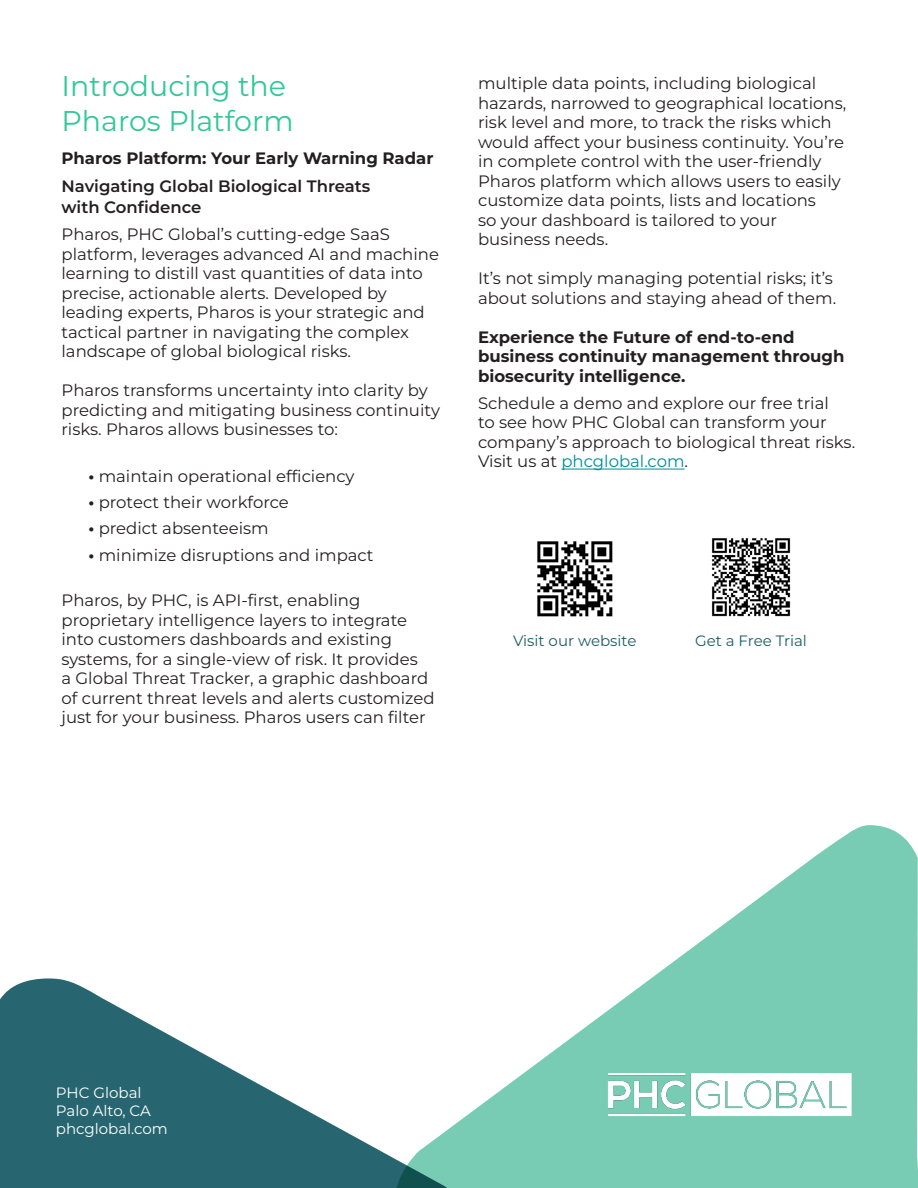
<style>
.page{position:relative;width:918px;height:1188px;background:#fff}
.page>*{position:absolute;margin:0;border:0;box-sizing:border-box;transform-origin:0 0}
.Bullets_2{font:28.5px/34.5px "Montserrat";color:#30c996}
.Bullets_2-2{font:16.5px/19.5px "Montserrat";color:#231f20}
.Bullets_2-3{font:700 16.5px/19.5px "Montserrat";color:#231f20}
.Bullets_2-4{font:600 16.5px/21px "Montserrat";color:#231f20}
.t1{font:15px "Montserrat";color:#fff}
.Bullets_2-5{font:15px "Montserrat";color:#1c5e69}
.s1{font-weight:700}
.s2{color:#008c9e}
</style>
<div class="page">
<svg style="left:469px;top:825px;width:449px;height:363px"></svg>
<svg style="left:0;top:978px;width:469px;height:210px;fill:#276670"></svg>
<hr style="left:561px;top:469px;width:124px;height:1px;background:#008c9e">
<img style="left:537px;top:541px;width:76px;height:76px">
<img style="left:606px;top:1066px;width:247px;height:58px">
<img style="left:712px;top:538px;width:79px;height:79px">
<p class="Bullets_2" style="left:62px;top:68px;width:234px">Introducing the<br>Pharos Platform</p>
<p class="Bullets_2-3" style="left:62px;top:148px;width:374px">Pharos Platform: Your Early Warning Radar</p>
<p class="Bullets_2-4" style="left:62px;top:176px;width:310px">Navigating Global Biological Threats with Confidence</p>
<p class="Bullets_2-2" style="left:62px;top:224px;width:379px">Pharos, PHC Global’s cutting-edge SaaS platform, leverages advanced AI and machine learning to distill vast quantities of data into precise, actionable alerts. Developed by leading experts, Pharos is your strategic and tactical partner in navigating the complex landscape of global biological risks.</p>
<p class="Bullets_2-2" style="left:62px;top:380px;width:380px">Pharos transforms uncertainty into clarity by predicting and mitigating business continuity risks. Pharos allows businesses to:</p>
<p class="Bullets_2-2" style="left:88px;top:466px;width:268px"><span class="s1">•</span> maintain operational efficiency</p>
<p class="Bullets_2-2" style="left:88px;top:492px;width:202px"><span class="s1">•</span> protect their workforce</p>
<p class="Bullets_2-2" style="left:88px;top:518px;width:182px"><span class="s1">•</span> predict absenteeism</p>
<p class="Bullets_2-2" style="left:88px;top:545px;width:287px"><span class="s1">•</span> minimize disruptions and impact</p>
<p class="Bullets_2-2" style="left:62px;top:590px;width:375px">Pharos, by PHC, is API-first, enabling proprietary intelligence layers to integrate into customers dashboards and existing systems, for a single-view of risk. It provides<br>a Global Threat Tracker, a graphic dashboard of current threat levels and alerts customized just for your business. Pharos users can filter</p>
<p class="Bullets_2-2" style="left:478px;top:73px;width:370px">multiple data points, including biological hazards, narrowed to geographical locations, risk level and more, to track the risks which would affect your business continuity. You’re in complete control with the user-friendly Pharos platform which allows users to easily customize data points, lists and locations<br>so your dashboard is tailored to your business needs.</p>
<p class="Bullets_2-2" style="left:478px;top:268px;width:360px">It’s not simply managing potential risks; it’s about solutions and staying ahead of them.</p>
<p class="Bullets_2-3" style="left:478px;top:327px;width:368px">Experience the Future of end-to-end business continuity management through biosecurity intelligence.</p>
<p class="Bullets_2-2" style="left:478px;top:393px;width:379px">Schedule a demo and explore our free trial<br>to see how PHC Global can transform your company’s approach to biological threat risks.<br>Visit us at <span class="s2">phcglobal.com</span>.</p>
<p class="Bullets_2-5" style="left:513px;top:631px;width:125px">Visit our website</p>
<p class="Bullets_2-5" style="left:695px;top:631px;width:113px">Get a Free Trial</p>
<p class="t1" style="left:56px;top:1083px;width:87px">PHC Global</p>
<p class="t1" style="left:56px;top:1101px;width:96px">Palo Alto, CA</p>
<p class="t1" style="left:56px;top:1119px;width:113px">phcglobal.com</p>
</div>
